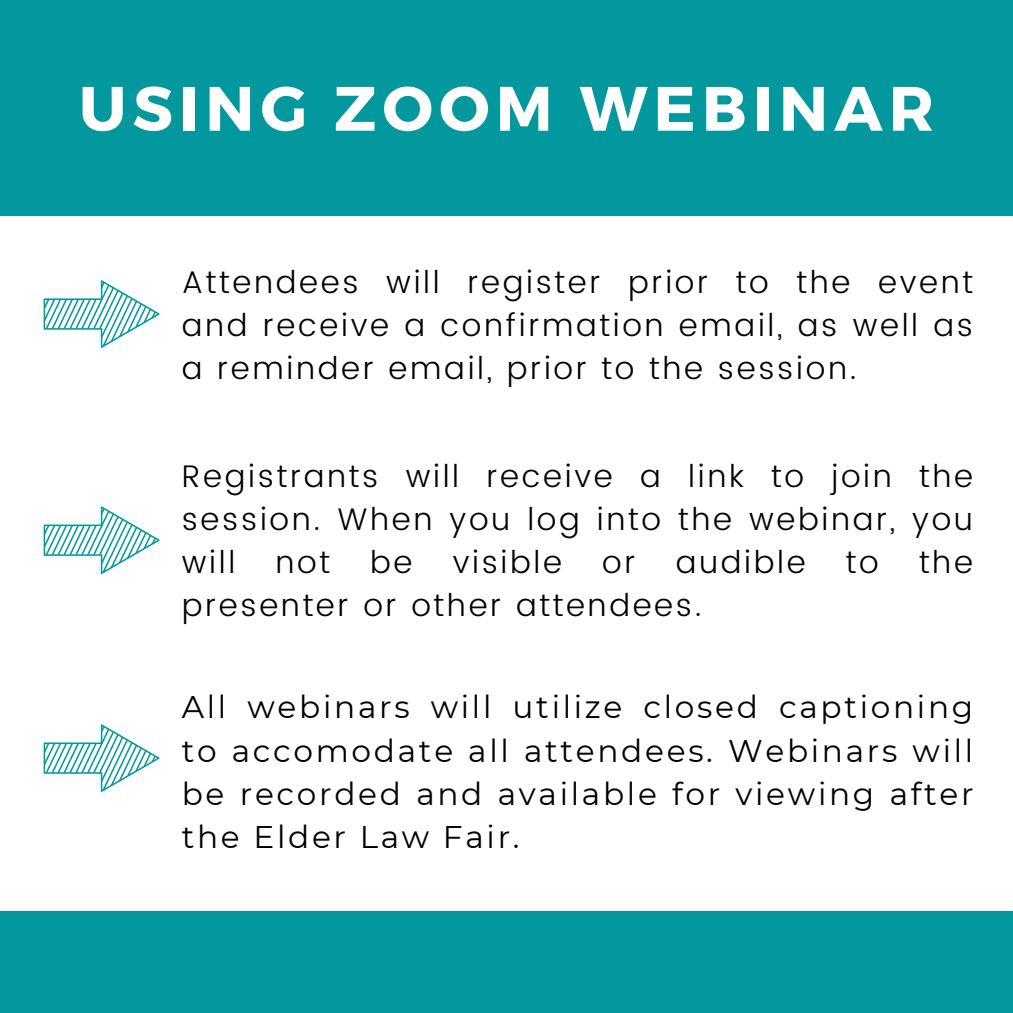
<style>
.page{position:relative;width:1013px;height:1013px;background:#fff}
.page>*{position:absolute;margin:0;border:0;box-sizing:border-box;transform-origin:0 0}
.t1{font:700 62.5px "Montserrat";letter-spacing:.1em;color:#fff}
.t2{font:300 31.25px/43.1px "Poppins";letter-spacing:.085em;color:#000;text-align:justify}
.t3{font:31.25px/43.1px "Montserrat";letter-spacing:.085em;color:#000;text-align:justify}
</style>
<div class="page">
<div style="left:0;top:911px;width:1012px;height:101px;background:#03989e"></div>
<div style="left:0;top:0;width:1012px;height:216px;background:#03989e"></div>
<svg style="left:44px;top:280px;width:116px;height:68px"></svg>
<svg style="left:44px;top:506px;width:116px;height:68px"></svg>
<svg style="left:44px;top:724px;width:116px;height:68px"></svg>
<p class="t1" style="left:79px;top:68px;width:856px">USING ZOOM WEBINAR</p>
<p class="t2" style="left:182px;top:260px;width:793px">Attendees will register prior to the event and receive a confirmation email, as well as a reminder email, prior to the session.</p>
<p class="t2" style="left:182px;top:454px;width:793px">Registrants will receive a link to join the session. When you log into the webinar, you will</p>
<p class="t2" style="left:275px;top:540px;width:56px">not</p>
<p class="t2" style="left:370px;top:540px;width:44px">be</p>
<p class="t2" style="left:453px;top:540px;width:111px">visible</p>
<p class="t2" style="left:602px;top:540px;width:35px">or</p>
<p class="t2" style="left:675px;top:540px;width:131px">audible</p>
<p class="t2" style="left:846px;top:540px;width:34px">to</p>
<p class="t2" style="left:919px;top:540px;width:55px">the</p>
<p class="t2" style="left:182px;top:583px;width:521px">presenter or other attendees.</p>
<p class="t3" style="left:182px;top:685px;width:793px">All webinars will utilize closed captioning to accomodate all attendees. Webinars will be recorded and available for viewing after the Elder Law Fair.</p>
</div>
